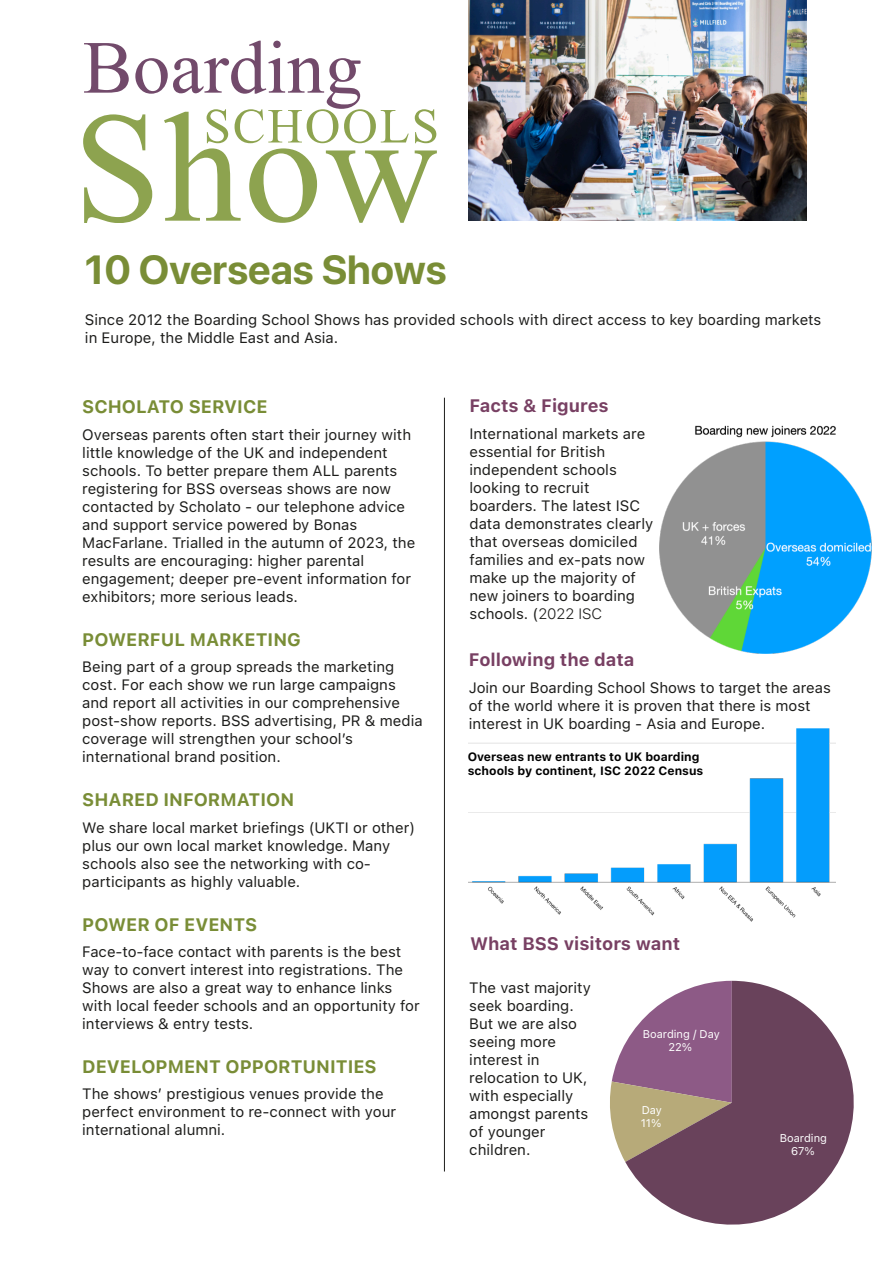
<style>
.page{position:relative;width:893px;height:1263px;background:#fff}
.page>*{position:absolute;margin:0;border:0;box-sizing:border-box;transform-origin:0 0}
.t1{font:700 40.5px "SF Pro Display";color:#798d36}
.t2{font:700 18px "SF Pro Text";color:#798d36}
.t3{font:700 18px "SF Pro Text";color:#784063}
.t4{font:15px/18px "SF Pro Text";color:#1d1d1b}
.t5{font:700 12px/14.4px "SF Pro Text";color:#000}
.t6{font:11.1px/13.4px "SF Pro Text";color:#fff;text-align:center}
.s1{font-weight:300}
</style>
<div class="page">
<svg style="left:443px;top:506px;width:1px;height:148px"></svg>
<svg style="left:610px;top:1044px;width:15px;height:117px"></svg>
<svg style="left:625px;top:981px;width:229px;height:244px;fill:#69425b"></svg>
<img style="left:659px;top:425px;width:212px;height:228px">
<hr style="left:444px;top:398px;width:1px;height:773px;background:#1d1d1b">
<svg style="left:83px;top:41px;width:354px;height:181px"></svg>
<img style="left:468px;top:0;width:339px;height:221px">
<img style="left:468px;top:729px;width:367px;height:192px">
<h1 class="t1" style="left:85px;top:245px;width:363px">10 Overseas Shows</h1>
<p class="t4" style="left:85px;top:311px;width:738px">Since 2012 the Boarding School Shows has provided schools with direct access to key boarding markets in Europe, the Middle East and Asia.</p>
<p class="t2" style="left:82px;top:396px;width:187px">SCHOLATO SERVICE</p>
<p class="t4" style="left:82px;top:426px;width:335px">Overseas parents often start their journey with little knowledge of the UK and independent schools. To better prepare them ALL parents registering for BSS overseas shows are now contacted by Scholato - our telephone advice and support service powered by Bonas MacFarlane. Trialled in the autumn of 2023, the results are encouraging: higher parental engagement; deeper pre-event information for exhibitors; more serious leads.</p>
<p class="t2" style="left:82px;top:629px;width:220px">POWERFUL MARKETING</p>
<p class="t4" style="left:82px;top:658px;width:342px">Being part of a group spreads the marketing cost. For each show we run large campaigns and report all activities in our comprehensive post-show reports. BSS advertising, PR &amp; media coverage will strengthen your schoolʼs international brand position.</p>
<p class="t2" style="left:82px;top:789px;width:213px">SHARED INFORMATION</p>
<p class="t4" style="left:82px;top:818px;width:334px">We share local market briefings (UKTI or other) plus our own local market knowledge. Many schools also see the networking with co&shy;participants as highly valuable.</p>
<p class="t2" style="left:82px;top:913px;width:177px">POWER OF EVENTS</p>
<p class="t4" style="left:82px;top:943px;width:339px">Face-to-face contact with parents is the best way to convert interest into registrations. The Shows are also a great way to enhance links with local feeder schools and an opportunity for interviews &amp; entry tests.</p>
<p class="t2" style="left:82px;top:1056px;width:296px">DEVELOPMENT OPPORTUNITIES</p>
<p class="t4" style="left:82px;top:1085px;width:315px">The showsʼ prestigious venues provide the perfect environment to re-connect with your international alumni.</p>
<p class="t3" style="left:469px;top:395px;width:141px">Facts &amp; Figures</p>
<p class="t4" style="left:469px;top:424px;width:185px">International markets are essential for British independent schools looking to recruit boarders. The latest ISC data demonstrates clearly that overseas domiciled families and ex-pats now make up the majority of new joiners to boarding schools. (<span class="s1">2022 ISC</span></p>
<p class="t3" style="left:469px;top:649px;width:167px">Following the data</p>
<p class="t4" style="left:469px;top:678px;width:364px">Join our Boarding School Shows to target the areas of the world where it is proven that there is most interest in UK boarding - Asia and Europe.</p>
<p class="t5" style="left:468px;top:749px;width:237px">Overseas new entrants to UK boarding schools by continent, ISC 2022 Census</p>
<p class="t3" style="left:470px;top:933px;width:211px">What BSS visitors want</p>
<p class="t4" style="left:469px;top:978px;width:123px">The vast majority seek boarding.<br>But we are also seeing more interest in relocation to UK, with especially amongst parents of younger children.</p>
<p class="t6" style="left:643px;top:1028px;width:78px;line-height:12.3px">Boarding / Day<br>22%</p>
<p class="t6" style="left:641px;top:1103px;width:23px;text-align:left">Day<br>11%</p>
<p class="t6" style="left:780px;top:1131px;width:49px">Boarding<br>67%</p>
</div>
